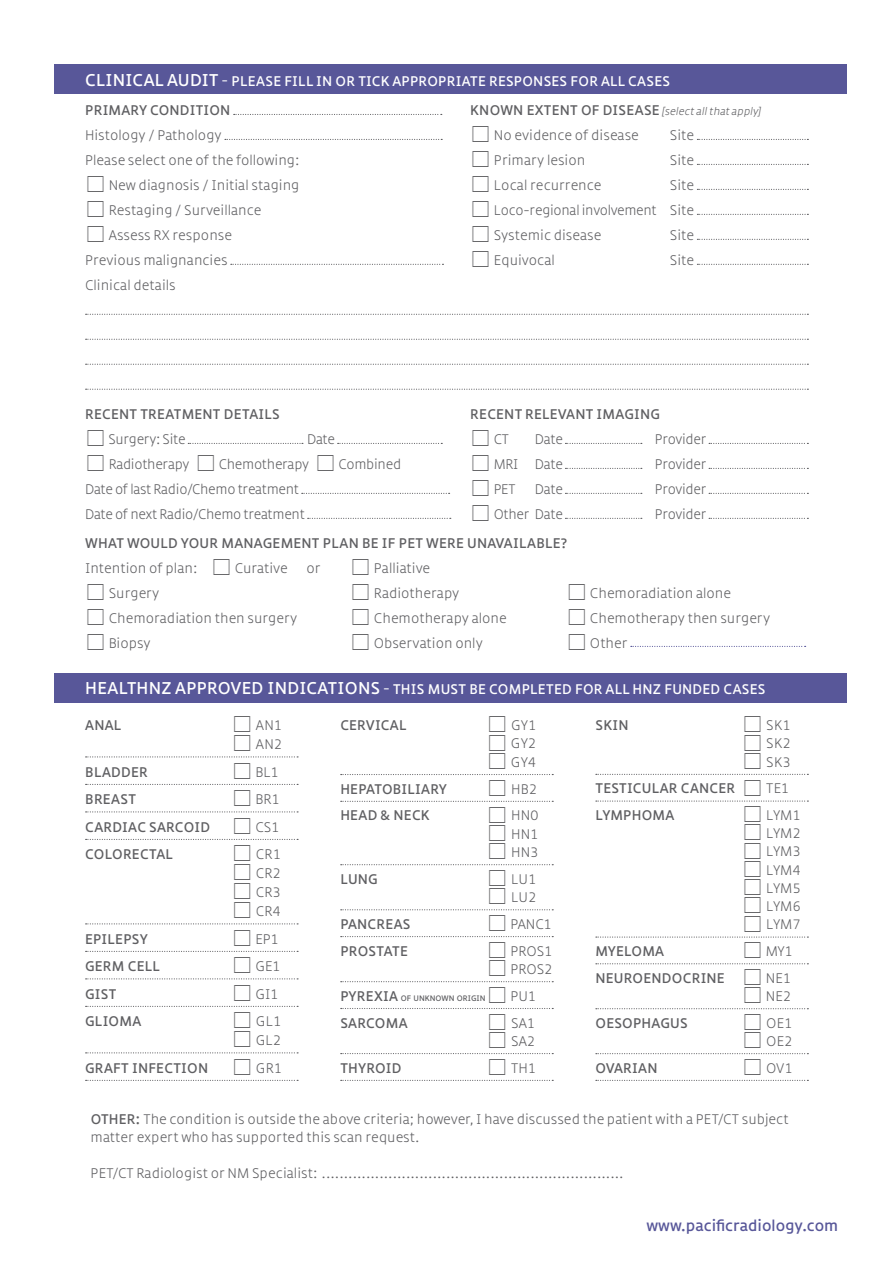
<style>
.page{position:relative;width:893px;height:1263px;background:#fff}
.page>*{position:absolute;margin:0;border:0;box-sizing:border-box;transform-origin:0 0}
.t1{font:500 15px "NN Medien";color:#585799}
.t2{font:13.5px/18.1px "NN Medien";color:#5f5f62}
.t3{font:500 13.5px "NN Medien";letter-spacing:.015em;color:#5f5f62}
.t4{font:13.5px "NN Medien";letter-spacing:-.02em;color:#5f5f62}
.t5{font:500 13.5px/29.2px "NN Medien";letter-spacing:.015em;color:#fff}
.t6{font:500 7.65px "NN Medien";color:#5f5f62}
.s1{font-size:16.5px}
.s2{color:#5f5f62}
.s3{font-weight:400;font-style:italic;font-size:10.5px}
.s4{font-size:13.5px}
.s5{font-weight:500}
</style>
<div class="page">
<div style="left:54px;top:64px;width:793px;height:30px;background:#585799"></div>
<div style="left:54px;top:673px;width:793px;height:30px;background:#585799"></div>
<svg style="left:234px;top:114px;width:208px;height:1px"></svg>
<svg style="left:225px;top:139px;width:217px;height:1px"></svg>
<svg style="left:697px;top:139px;width:111px;height:1px"></svg>
<svg style="left:697px;top:164px;width:111px;height:1px"></svg>
<svg style="left:697px;top:189px;width:111px;height:1px"></svg>
<svg style="left:697px;top:214px;width:111px;height:1px"></svg>
<svg style="left:697px;top:239px;width:111px;height:1px"></svg>
<svg style="left:231px;top:264px;width:212px;height:1px"></svg>
<svg style="left:697px;top:264px;width:111px;height:1px"></svg>
<svg style="left:86px;top:314px;width:720px;height:1px"></svg>
<svg style="left:86px;top:339px;width:720px;height:1px"></svg>
<svg style="left:86px;top:364px;width:720px;height:1px"></svg>
<svg style="left:86px;top:389px;width:720px;height:1px"></svg>
<svg style="left:188px;top:443px;width:115px;height:1px"></svg>
<svg style="left:338px;top:443px;width:104px;height:1px"></svg>
<svg style="left:565px;top:443px;width:77px;height:1px"></svg>
<svg style="left:709px;top:443px;width:99px;height:1px"></svg>
<svg style="left:565px;top:468px;width:77px;height:1px"></svg>
<svg style="left:709px;top:468px;width:99px;height:1px"></svg>
<svg style="left:302px;top:493px;width:148px;height:1px"></svg>
<svg style="left:565px;top:493px;width:77px;height:1px"></svg>
<svg style="left:709px;top:493px;width:99px;height:1px"></svg>
<svg style="left:308px;top:518px;width:143px;height:1px"></svg>
<svg style="left:565px;top:518px;width:77px;height:1px"></svg>
<svg style="left:709px;top:518px;width:99px;height:1px"></svg>
<svg style="left:631px;top:646px;width:175px;height:1px"></svg>
<svg style="left:86px;top:756px;width:212px;height:1px"></svg>
<svg style="left:86px;top:783px;width:212px;height:29px"></svg>
<svg style="left:86px;top:838px;width:212px;height:86px"></svg>
<svg style="left:86px;top:950px;width:212px;height:29px"></svg>
<svg style="left:86px;top:1005px;width:212px;height:48px"></svg>
<svg style="left:86px;top:1079px;width:212px;height:2px"></svg>
<svg style="left:341px;top:774px;width:212px;height:307px"></svg>
<svg style="left:596px;top:773px;width:212px;height:308px"></svg>
<p class="t5" style="left:85px;top:67px;width:586px"><span class="s1">CLINICAL AUDIT</span> - PLEASE FILL IN OR TICK APPROPRIATE RESPONSES FOR ALL CASES<br><span class="s2">PRIMARY CONDITION</span></p>
<p class="t3" style="left:470px;top:103px;width:293px">KNOWN EXTENT OF DISEASE <span class="s3">[select allthat apply]</span></p>
<p class="t2" style="left:85px;top:127px;width:138px">Histology / Pathology</p>
<p class="t2" style="left:494px;top:127px;width:146px">No evidence of disease</p>
<p class="t2" style="left:670px;top:127px;width:26px">Site</p>
<p class="t2" style="left:85px;top:152px;width:216px">Please select one of the following:</p>
<p class="t2" style="left:494px;top:152px;width:93px">Primary lesion</p>
<p class="t2" style="left:670px;top:152px;width:26px">Site</p>
<p class="t2" style="left:109px;top:177px;width:192px">New diagnosis / Initial staging</p>
<p class="t2" style="left:494px;top:177px;width:109px">Local recurrence</p>
<p class="t2" style="left:670px;top:177px;width:26px">Site</p>
<p class="t2" style="left:109px;top:202px;width:154px">Restaging / Surveillance</p>
<p class="t4" style="left:494px;top:204px;width:202px">Loco-regional involvement Site</p>
<p class="t2" style="left:109px;top:227px;width:125px">Assess RX response</p>
<p class="t2" style="left:494px;top:227px;width:109px">Systemic disease</p>
<p class="t2" style="left:670px;top:227px;width:26px">Site</p>
<p class="t2" style="left:85px;top:252px;width:144px">Previous malignancies</p>
<p class="t2" style="left:494px;top:252px;width:62px">Equivocal</p>
<p class="t2" style="left:670px;top:252px;width:26px">Site</p>
<p class="t2" style="left:85px;top:277px;width:92px">Clinical details</p>
<p class="t3" style="left:85px;top:407px;width:196px">RECENT TREATMENT DETAILS</p>
<p class="t3" style="left:470px;top:407px;width:191px">RECENT RELEVANT IMAGING</p>
<p class="t4" style="left:108px;top:433px;width:79px">Surgery: Site</p>
<p class="t2" style="left:307px;top:431px;width:29px">Date</p>
<p class="t2" style="left:494px;top:431px;width:17px">CT</p>
<p class="t2" style="left:535px;top:431px;width:29px">Date</p>
<p class="t4" style="left:655px;top:433px;width:53px">Provider</p>
<p class="t4" style="left:109px;top:458px;width:82px">Radiotherapy</p>
<p class="t4" style="left:219px;top:458px;width:92px">Chemotherapy</p>
<p class="t4" style="left:338px;top:458px;width:64px">Combined</p>
<p class="t2" style="left:494px;top:456px;width:71px">MRI Date</p>
<p class="t4" style="left:655px;top:458px;width:53px">Provider</p>
<p class="t4" style="left:85px;top:483px;width:216px">Date of last Radio/Chemo treatment</p>
<p class="t2" style="left:494px;top:481px;width:23px">PET</p>
<p class="t2" style="left:535px;top:481px;width:29px">Date</p>
<p class="t4" style="left:655px;top:483px;width:53px">Provider</p>
<p class="t4" style="left:85px;top:508px;width:221px">Date of next Radio/Chemo treatment</p>
<p class="t4" style="left:494px;top:508px;width:71px">Other Date</p>
<p class="t4" style="left:655px;top:508px;width:53px">Provider</p>
<p class="t3" style="left:85px;top:536px;width:483px">WHAT WOULD YOUR MANAGEMENT PLAN BE IF PET WERE UNAVAILABLE?</p>
<p class="t2" style="left:85px;top:560px;width:114px">Intention of plan:</p>
<p class="t2" style="left:235px;top:560px;width:54px">Curative</p>
<p class="t2" style="left:307px;top:560px;width:16px">or</p>
<p class="t2" style="left:374px;top:560px;width:58px">Palliative</p>
<p class="t2" style="left:109px;top:585px;width:52px">Surgery</p>
<p class="t2" style="left:374px;top:585px;width:87px">Radiotherapy</p>
<p class="t2" style="left:590px;top:585px;width:143px">Chemoradiation alone</p>
<p class="t2" style="left:109px;top:610px;width:190px">Chemoradiation then surgery</p>
<p class="t2" style="left:374px;top:610px;width:134px">Chemotherapy alone</p>
<p class="t2" style="left:590px;top:610px;width:182px">Chemotherapy then surgery</p>
<p class="t2" style="left:109px;top:635px;width:43px">Biopsy</p>
<p class="t2" style="left:374px;top:635px;width:110px">Observation only</p>
<p class="t2" style="left:590px;top:635px;width:39px">Other</p>
<p class="t5" style="left:85px;top:676px;width:682px"><span class="s1">HEALTHNZ APPROVED INDICATIONS</span> - THIS MUST BE COMPLETED FOR ALL HNZ FUNDED CASES</p>
<p class="t3" style="left:85px;top:718px;width:38px">ANAL</p>
<p class="t2" style="left:256px;top:717px;width:28px;line-height:19px">AN1<br>AN2</p>
<p class="t3" style="left:85px;top:765px;width:64px">BLADDER</p>
<p class="t2" style="left:255px;top:764px;width:25px">BL1</p>
<p class="t3" style="left:85px;top:792px;width:52px">BREAST</p>
<p class="t2" style="left:255px;top:791px;width:26px">BR1</p>
<p class="t3" style="left:85px;top:820px;width:126px">CARDIAC SARCOID</p>
<p class="t2" style="left:255px;top:819px;width:26px">CS1</p>
<p class="t3" style="left:85px;top:847px;width:89px">COLORECTAL</p>
<p class="t2" style="left:256px;top:846px;width:27px;line-height:19px;text-align:justify">CR1<br>CR2<br>CR3<br>CR4</p>
<p class="t3" style="left:85px;top:932px;width:64px">EPILEPSY</p>
<p class="t2" style="left:255px;top:930px;width:25px">EP1</p>
<p class="t3" style="left:85px;top:959px;width:76px">GERM CELL</p>
<p class="t2" style="left:255px;top:958px;width:26px">GE1</p>
<p class="t3" style="left:85px;top:987px;width:33px">GIST</p>
<p class="t2" style="left:255px;top:985px;width:24px">GI1</p>
<p class="t3" style="left:85px;top:1014px;width:58px">GLIOMA</p>
<p class="t2" style="left:256px;top:1012px;width:27px;line-height:19px">GL1<br>GL2</p>
<p class="t3" style="left:85px;top:1061px;width:124px">GRAFT INFECTION</p>
<p class="t2" style="left:256px;top:1059px;width:28px">GR1</p>
<p class="t3" style="left:340px;top:718px;width:68px">CERVICAL</p>
<p class="t2" style="left:511px;top:717px;width:27px;text-align:justify">GY1<br>GY2<br>GY4</p>
<p class="t3" style="left:340px;top:782px;width:108px">HEPATOBILIARY</p>
<p class="t2" style="left:511px;top:780px;width:27px">HB2</p>
<p class="t3" style="left:340px;top:809px;width:91px">HEAD &amp; NECK</p>
<p class="t2" style="left:511px;top:807px;width:29px;text-align:justify">HN0<br>HN1<br>HN3</p>
<p class="t3" style="left:340px;top:872px;width:39px">LUNG</p>
<p class="t2" style="left:511px;top:871px;width:27px">LU1<br>LU2</p>
<p class="t3" style="left:340px;top:917px;width:72px">PANCREAS</p>
<p class="t2" style="left:511px;top:916px;width:43px">PANC1</p>
<p class="t3" style="left:340px;top:944px;width:69px">PROSTATE</p>
<p class="t2" style="left:511px;top:942px;width:43px">PROS1<br>PROS2</p>
<p class="t6" style="left:340px;top:994px;width:147px"><span class="s4">PYREXIA</span> OF UNKNOWN ORIGIN</p>
<p class="t2" style="left:511px;top:988px;width:27px">PU1</p>
<p class="t3" style="left:340px;top:1016px;width:69px">SARCOMA</p>
<p class="t2" style="left:511px;top:1014px;width:26px">SA1<br>SA2</p>
<p class="t3" style="left:340px;top:1061px;width:63px">THYROID</p>
<p class="t2" style="left:511px;top:1059px;width:27px">TH1</p>
<p class="t3" style="left:595px;top:718px;width:34px">SKIN</p>
<p class="t2" style="left:766px;top:717px;width:26px;text-align:justify">SK1<br>SK2<br>SK3</p>
<p class="t3" style="left:595px;top:782px;width:141px">TESTICULAR CANCER</p>
<p class="t2" style="left:766px;top:780px;width:25px">TE1</p>
<p class="t3" style="left:595px;top:808px;width:80px">LYMPHOMA</p>
<p class="t2" style="left:766px;top:807px;width:36px;text-align:justify">LYM1<br>LYM2<br>LYM3<br>LYM4<br>LYM5<br>LYM6<br>LYM7</p>
<p class="t3" style="left:595px;top:944px;width:70px">MYELOMA</p>
<p class="t2" style="left:766px;top:943px;width:29px">MY1</p>
<p class="t3" style="left:595px;top:971px;width:131px">NEUROENDOCRINE</p>
<p class="t2" style="left:766px;top:970px;width:27px">NE1<br>NE2</p>
<p class="t3" style="left:595px;top:1016px;width:94px">OESOPHAGUS</p>
<p class="t2" style="left:766px;top:1015px;width:28px">OE1<br>OE2</p>
<p class="t3" style="left:595px;top:1061px;width:64px">OVARIAN</p>
<p class="t2" style="left:766px;top:1059px;width:28px">OV1</p>
<p class="t2" style="left:91px;top:1111px;width:700px"><span class="s5">OTHER:</span> The condition is outside the above criteria; however, I have discussed the patient with a PET/CT subject matter expert who has supported this scan request.</p>
<p class="t2" style="left:91px;top:1164px;width:534px">PET/CT Radiologist or NM Specialist: ....................................................................</p>
<p class="t1" style="left:646px;top:1218px;width:193px">www.pacificradiology.com</p>
</div>
